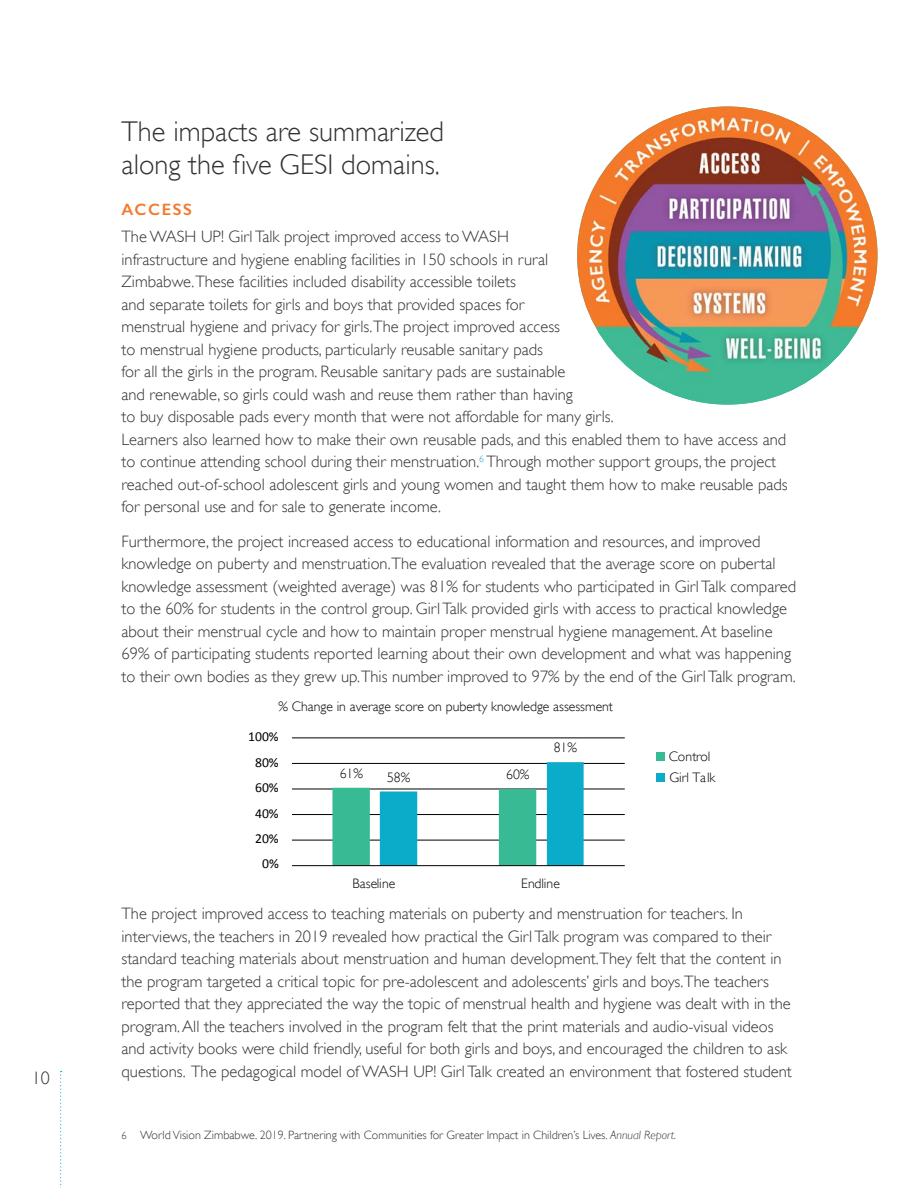
<style>
.page{position:relative;width:918px;height:1188px;background:#fff}
.page>*{position:absolute;margin:0;border:0;box-sizing:border-box;transform-origin:0 0}
.t1{font:300 28.5px/33px "Gill Sans";color:#313232}
.t2{font:300 18px "Gill Sans";color:#313232}
.t3{font:300 16.5px/22.5px "Gill Sans";color:#313232}
.t4{font:600 16.5px "Gill Sans";letter-spacing:.1em;color:#f4792a}
.t5{font:300 13.65px/20.7px "Gill Sans";color:#000}
.t6{font:13.65px "Calibri";color:#000}
.Footnote_Text{font:300 12px "Gill Sans";color:#313232}
.s1{font-size:10.5px}
.s2{font-style:italic}
</style>
<div class="page">
<img style="left:577px;top:106px;width:301px;height:299px">
<hr style="left:292px;top:738px;width:333px;height:1px;background:#000">
<hr style="left:292px;top:763px;width:333px;height:1px;background:#000">
<hr style="left:292px;top:789px;width:333px;height:1px;background:#000">
<hr style="left:292px;top:814px;width:333px;height:1px;background:#000">
<hr style="left:292px;top:840px;width:333px;height:1px;background:#000">
<svg style="left:332px;top:762px;width:252px;height:103px"></svg>
<hr style="left:292px;top:865px;width:333px;height:1px;background:#000">
<div style="left:657px;top:752px;width:8px;height:8px;background:#38ba94"></div>
<div style="left:657px;top:773px;width:8px;height:8px;background:#0babca"></div>
<svg style="left:60px;top:1071px;width:2px;height:117px"></svg>
<p class="t2" style="left:32px;top:1067px;width:19px">10</p>
<p class="t1" style="left:122px;top:115px;width:324px">The impacts are summarized along the five GESI domains.</p>
<h3 class="t4" style="left:122px;top:200px;width:72px">ACCESS</h3>
<p class="t3" style="left:122px;top:226px;width:668px">The WASH UP! Girl Talk project improved access to WASH<br>infrastructure and hygiene enabling facilities in 150 schools in rural<br>Zimbabwe.These facilities included disability accessible toilets<br>and separate toilets for girls and boys that provided spaces for<br>menstrual hygiene and privacy for girls.The project improved access<br>to menstrual hygiene products, particularly reusable sanitary pads<br>for all the girls in the program. Reusable sanitary pads are sustainable<br>and renewable, so girls could wash and reuse them rather than having<br>to buy disposable pads every month that were not affordable for many girls.<br>Learners also learned how to make their own reusable pads, and this enabled them to have access and to continue attending school during their menstruation.<sup>6</sup> Through mother support groups, the project reached out-of-school adolescent girls and young women and taught them how to make reusable pads for personal use and for sale to generate income.</p>
<p class="t3" style="left:122px;top:530px;width:676px">Furthermore, the project increased access to educational information and resources, and improved knowledge on puberty and menstruation.The evaluation revealed that the average score on pubertal knowledge assessment (weighted average) was 81% for students who participated in Girl Talk compared to the 60% for students in the control group. Girl Talk provided girls with access to practical knowledge about their menstrual cycle and how to maintain proper menstrual hygiene management. At baseline 69% of participating students reported learning about their own development and what was happening to their own bodies as they grew up.This number improved to 97% by the end of the Girl Talk program.</p>
<p class="t5" style="left:279px;top:696px;width:336px">% Change in average score on puberty knowledge assessment</p>
<p class="t6" style="left:248px;top:728px;width:32px">100%</p>
<p class="t6" style="left:255px;top:754px;width:25px">80%</p>
<p class="t6" style="left:255px;top:779px;width:25px">60%</p>
<p class="t6" style="left:255px;top:805px;width:25px">40%</p>
<p class="t6" style="left:255px;top:830px;width:25px">20%</p>
<p class="t6" style="left:262px;top:855px;width:18px">0%</p>
<p class="t5" style="left:340px;top:763px;width:25px">61%</p>
<p class="t5" style="left:387px;top:767px;width:25px">58%</p>
<p class="t5" style="left:506px;top:764px;width:25px">60%</p>
<p class="t5" style="left:554px;top:737px;width:25px">81%</p>
<p class="t5" style="left:353px;top:873px;width:44px">Baseline</p>
<p class="t5" style="left:521px;top:873px;width:40px">Endline</p>
<p class="t5" style="left:669px;top:746px;width:48px">Control<br>Girl Talk</p>
<p class="t3" style="left:122px;top:902px;width:672px">The project improved access to teaching materials on puberty and menstruation for teachers. In interviews, the teachers in 2019 revealed how practical the Girl Talk program was compared to their standard teaching materials about menstruation and human development.They felt that the content in the program targeted a critical topic for pre-adolescent and adolescents’ girls and boys.The teachers reported that they appreciated the way the topic of menstrual health and hygiene was dealt with in the program. All the teachers involved in the program felt that the print materials and audio-visual videos and activity books were child friendly, useful for both girls and boys, and encouraged the children to ask questions. The pedagogical model of WASH UP! Girl Talk created an environment that fostered student</p>
<p class="Footnote_Text" style="left:122px;top:1128px;width:556px"><span class="s1">6</span> World Vision Zimbabwe. 2019. Partnering with Communities for Greater Impact in Children’s Lives. <span class="s2">Annual Report.</span></p>
</div>
